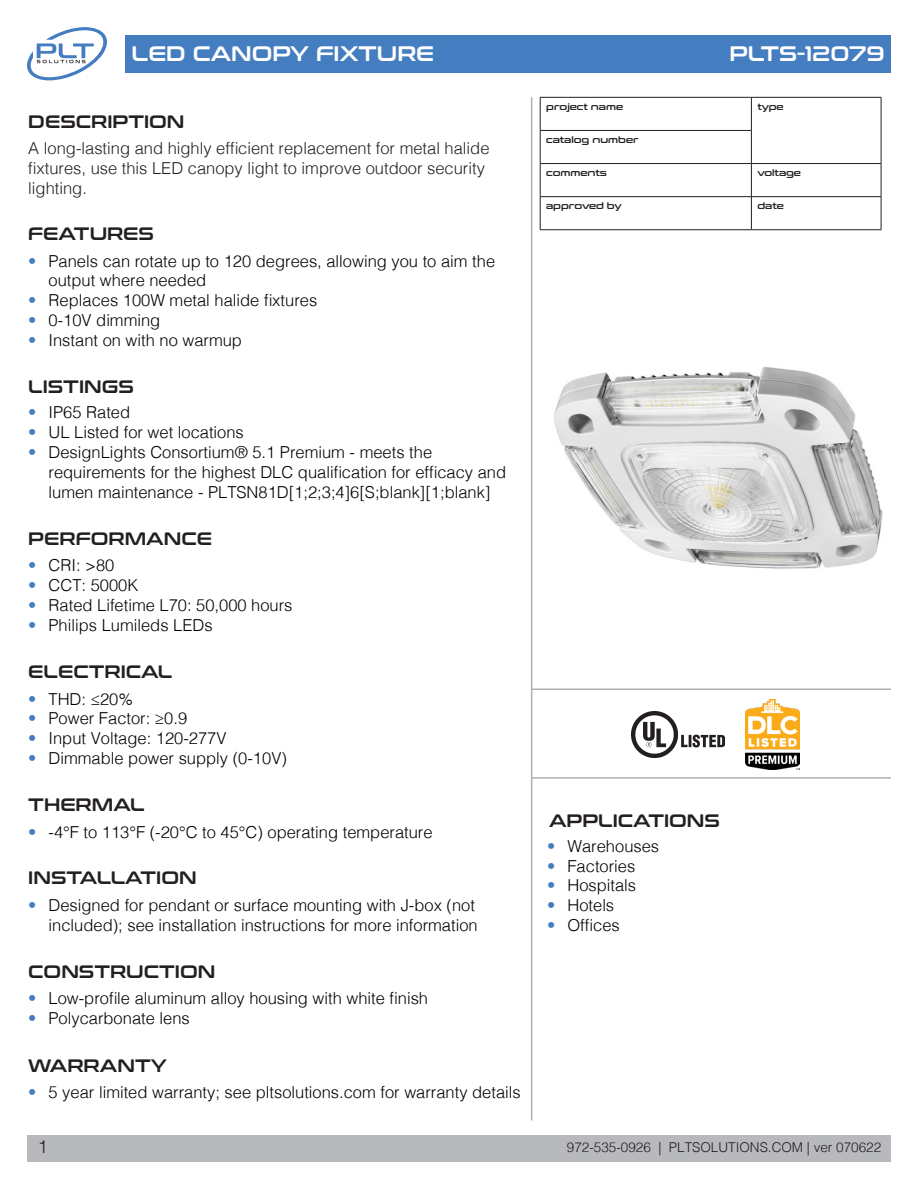
<style>
.page{position:relative;width:918px;height:1188px;background:#fff}
.page>*{position:absolute;margin:0;border:0;box-sizing:border-box;transform-origin:0 0}
.t1{font:21px "Conthrax Sb";color:#fff}
.t2{font:18px "Conthrax Sb";color:#231f20}
.t3{font:300 18px "Helvetica";color:#231f20}
.t4{font:300 16.5px/19.8px "Helvetica";color:#000}
.PLT_Body{font:300 16.5px/19.8px "Helvetica";color:#231f20}
.t5{font:300 13.5px "Helvetica";color:#231f20}
.t6{font:9px "Conthrax Sb";color:#231f20}
.s1{color:#447dc0}
</style>
<div class="page">
<div style="left:27px;top:1135px;width:864px;height:27px;background:#b8b9bc"></div>
<img style="left:554px;top:367px;width:329px;height:202px">
<svg style="left:27px;top:27px;width:80px;height:54px"></svg>
<div style="left:125px;top:35px;width:766px;height:37px;background:#447dc0"></div>
<hr style="left:531px;top:97px;width:1px;height:1023px;background:#aeafb3">
<hr style="left:540px;top:97px;width:211px;height:1px;background:#231f20">
<hr style="left:540px;top:98px;width:1px;height:32px;background:#231f20">
<hr style="left:751px;top:97px;width:130px;height:1px;background:#231f20">
<hr style="left:751px;top:98px;width:1px;height:32px;background:#231f20">
<hr style="left:881px;top:98px;width:1px;height:32px;background:#231f20">
<hr style="left:540px;top:130px;width:212px;height:1px;background:#231f20">
<hr style="left:540px;top:131px;width:1px;height:32px;background:#231f20">
<hr style="left:751px;top:131px;width:1px;height:32px;background:#231f20">
<hr style="left:881px;top:130px;width:1px;height:33px;background:#231f20">
<hr style="left:540px;top:163px;width:211px;height:1px;background:#231f20">
<hr style="left:540px;top:164px;width:1px;height:32px;background:#231f20">
<hr style="left:751px;top:163px;width:130px;height:1px;background:#231f20">
<hr style="left:751px;top:164px;width:1px;height:32px;background:#231f20">
<hr style="left:881px;top:164px;width:1px;height:32px;background:#231f20">
<hr style="left:540px;top:196px;width:211px;height:1px;background:#231f20">
<hr style="left:540px;top:197px;width:1px;height:33px;background:#231f20">
<hr style="left:751px;top:196px;width:130px;height:1px;background:#231f20">
<hr style="left:751px;top:197px;width:1px;height:33px;background:#231f20">
<hr style="left:881px;top:197px;width:1px;height:33px;background:#231f20">
<hr style="left:540px;top:229px;width:211px;height:1px;background:#231f20">
<hr style="left:751px;top:229px;width:130px;height:1px;background:#231f20">
<hr style="left:531px;top:777px;width:360px;height:2px;background:#aeafb3">
<hr style="left:531px;top:688px;width:360px;height:2px;background:#aeafb3">
<img style="left:632px;top:711px;width:92px;height:47px">
<img style="left:745px;top:700px;width:54px;height:70px">
<p class="t1" style="left:132px;top:38px;width:304px">LED CANOPY FIXTURE</p>
<p class="t1" style="left:729px;top:38px;width:157px">PLTS-12079</p>
<p class="t2" style="left:28px;top:108px;width:158px">DESCRIPTION</p>
<p class="PLT_Body" style="left:28px;top:137px;width:463px">A long-lasting and highly efficient replacement for metal halide fixtures, use this LED canopy light to improve outdoor security lighting.</p>
<p class="t2" style="left:28px;top:220px;width:127px">FEATURES</p>
<p class="t4" style="left:49px;top:250px;width:448px;text-indent:-20px"><span class="s1">•</span> Panels can rotate up to 120 degrees, allowing you to aim the output where needed</p>
<p class="t4" style="left:28px;top:289px;width:290px"><span class="s1">•</span> Replaces 100W metal halide fixtures</p>
<p class="t4" style="left:28px;top:309px;width:134px"><span class="s1">•</span> 0-10V dimming</p>
<p class="t4" style="left:28px;top:329px;width:215px"><span class="s1">•</span> Instant on with no warmup</p>
<p class="t2" style="left:28px;top:373px;width:107px">LISTINGS</p>
<p class="t4" style="left:28px;top:401px;width:103px"><span class="s1">•</span> IP65 Rated</p>
<p class="t4" style="left:28px;top:421px;width:217px"><span class="s1">•</span> UL Listed for wet locations</p>
<p class="t4" style="left:49px;top:441px;width:459px;text-indent:-20px"><span class="s1">•</span> DesignLights Consortium® 5.1 Premium - meets the requirements for the highest DLC qualification for efficacy and lumen maintenance - PLTSN81D[1;2;3;4]6[S;blank][1;blank]</p>
<p class="t2" style="left:28px;top:525px;width:185px">PERFORMANCE</p>
<p class="t4" style="left:28px;top:554px;width:88px"><span class="s1">•</span> CRI: &gt;80</p>
<p class="t4" style="left:28px;top:574px;width:112px"><span class="s1">•</span> CCT: 5000K</p>
<p class="t4" style="left:28px;top:594px;width:266px"><span class="s1">•</span> Rated Lifetime L70: 50,000 hours</p>
<p class="t4" style="left:28px;top:614px;width:186px"><span class="s1">•</span> Philips Lumileds LEDs</p>
<p class="t2" style="left:28px;top:658px;width:146px">ELECTRICAL</p>
<p class="t4" style="left:28px;top:688px;width:106px"><span class="s1">•</span> THD: ≤20%</p>
<p class="t4" style="left:28px;top:707px;width:160px"><span class="s1">•</span> Power Factor: ≥0.9</p>
<p class="t4" style="left:28px;top:727px;width:200px"><span class="s1">•</span> Input Voltage: 120-277V</p>
<p class="t4" style="left:28px;top:747px;width:260px"><span class="s1">•</span> Dimmable power supply (0-10V)</p>
<p class="t2" style="left:28px;top:791px;width:118px">THERMAL</p>
<p class="t4" style="left:28px;top:821px;width:406px"><span class="s1">•</span> -4°F to 113°F (-20°C to 45°C) operating temperature</p>
<p class="t2" style="left:28px;top:864px;width:170px">INSTALLATION</p>
<p class="t4" style="left:28px;top:894px;width:451px;text-align:right"><span class="s1">•</span> Designed for pendant or surface mounting with J-box (not included); see installation instructions for more information</p>
<p class="t2" style="left:28px;top:958px;width:189px">CONSTRUCTION</p>
<p class="t4" style="left:28px;top:987px;width:401px"><span class="s1">•</span> Low-profile aluminum alloy housing with white finish</p>
<p class="t4" style="left:28px;top:1007px;width:163px"><span class="s1">•</span> Polycarbonate lens</p>
<p class="t2" style="left:28px;top:1052px;width:140px">WARRANTY</p>
<p class="t4" style="left:28px;top:1081px;width:494px"><span class="s1">•</span> 5 year limited warranty; see pltsolutions.com for warranty details</p>
<p class="t3" style="left:38px;top:1132px;width:12px">1</p>
<p class="t6" style="left:546px;top:100px;width:78px">project name</p>
<p class="t6" style="left:757px;top:100px;width:28px">type</p>
<p class="t6" style="left:546px;top:133px;width:94px">catalog number</p>
<p class="t6" style="left:546px;top:166px;width:62px">comments</p>
<p class="t6" style="left:757px;top:166px;width:45px">voltage</p>
<p class="t6" style="left:546px;top:199px;width:77px">approved by</p>
<p class="t6" style="left:757px;top:199px;width:28px">date</p>
<p class="t2" style="left:549px;top:806px;width:173px">APPLICATIONS</p>
<p class="t4" style="left:547px;top:835px;width:113px"><span class="s1">•</span> Warehouses</p>
<p class="t4" style="left:547px;top:855px;width:90px"><span class="s1">•</span> Factories</p>
<p class="t4" style="left:547px;top:875px;width:91px"><span class="s1">•</span> Hospitals</p>
<p class="t4" style="left:547px;top:894px;width:69px"><span class="s1">•</span> Hotels</p>
<p class="t4" style="left:547px;top:914px;width:74px"><span class="s1">•</span> Offices</p>
<p class="t5" style="left:567px;top:1136px;width:316px">972-535-0926 | PLTSOLUTIONS.COM | ver 070622</p>
</div>
